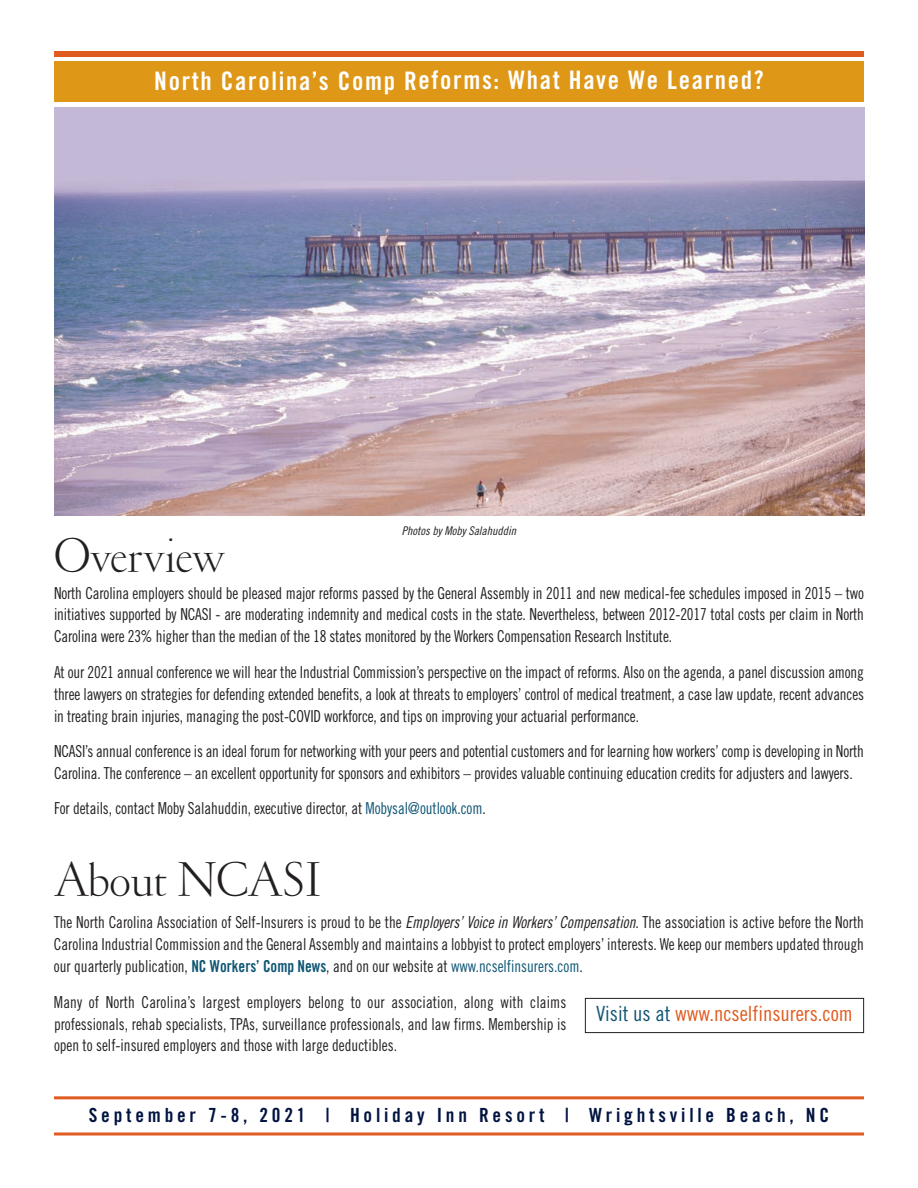
<style>
.page{position:relative;width:918px;height:1188px;background:#fff}
.page>*{position:absolute;margin:0;border:0;box-sizing:border-box;transform-origin:0 0}
.t1{font:300 49.5px "Garamond";color:#231f20}
.t2{font:25.5px "Trade Gothic Bold Cond Twenty";letter-spacing:.065em;color:#fff}
.t3{font:21px "Trade Gothic Cond Eighteen";color:#e05b1f}
.t4{font:19.5px "Trade Gothic Bold Cond Twenty";letter-spacing:.195em;color:#001340}
.t5{font:16.5px/21.9px "Trade Gothic Cond Eighteen";letter-spacing:-.01em;color:#231f20;text-align:justify;scale:.92 1}
.t6{font:italic 12px "Trade Gothic Cond Eighteen";color:#231f20}
.s1{color:#0e5573}
.s2{font-style:italic}
.s3{font-family:"Trade Gothic Bold Cond Twenty";color:#0e5573}
</style>
<div class="page">
<div style="left:54px;top:62px;width:810px;height:40px;background:#df9717"></div>
<hr style="left:54px;top:1096px;width:810px;height:3px;background:#e05b1f">
<img style="left:54px;top:107px;width:810px;height:409px">
<svg style="left:54px;top:1132px;width:810px;height:4px;background:#e78356"></svg>
<div style="left:585px;top:998px;width:279px;height:35px;border:1px solid #231f20"></div>
<div style="left:54px;top:51px;width:810px;height:6px;background:#e05b1f"></div>
<h2 class="t2" style="left:154px;top:71px;width:611px">North Carolina’s Comp Reforms: What Have We Learned?</h2>
<p class="t6" style="left:402px;top:526px;width:118px">Photos by Moby Salahuddin</p>
<h1 class="t1" style="left:54px;top:538px;width:173px">Overview</h1>
<p class="t5" style="left:54px;top:583px;width:882px">North Carolina employers should be pleased major reforms passed by the General Assembly in 2011 and new medical-fee schedules imposed in 2015 – two initiatives supported by NCASI - are moderating indemnity and medical costs in the state. Nevertheless, between 2012-2017 total costs per claim in North Carolina were 23% higher than the median of the 18 states monitored by the Workers Compensation Research Institute.</p>
<p class="t5" style="left:54px;top:662px;width:882px">At our 2021 annual conference we will hear the Industrial Commission’s perspective on the impact of reforms. Also on the agenda, a panel discussion among three lawyers on strategies for defending extended benefits, a look at threats to employers’ control of medical treatment, a case law update, recent advances in treating brain injuries, managing the post-COVID workforce, and tips on improving your actuarial performance.</p>
<p class="t5" style="left:54px;top:741px;width:882px">NCASI’s annual conference is an ideal forum for networking with your peers and potential customers and for learning how workers’ comp is developing in North<br>Carolina. The conference – an excellent opportunity for sponsors and exhibitors – provides valuable continuing education credits for adjusters and lawyers.</p>
<p class="t5" style="left:54px;top:799px;width:471px">For details, contact Moby Salahuddin, executive director, at <span class="s1">Mobysal@outlook.com</span>.</p>
<h1 class="t1" style="left:54px;top:862px;width:269px">About NCASI</h1>
<p class="t5" style="left:54px;top:913px;width:882px">The North Carolina Association of Self-Insurers is proud to be the <span class="s2">Employers’Voice in Workers’Compensation</span>. The association is active before the North Carolina Industrial Commission and the General Assembly and maintains a lobbyist to protect employers’ interests. We keep our members updated through our quarterly publication, <span class="s3">NC Workers’ Comp News</span>, and on our website at <span class="s1">www.ncselfinsurers.com</span>.</p>
<p class="t5" style="left:54px;top:992px;width:559px">Many of North Carolina’s largest employers belong to our association, along with claims professionals, rehab specialists, TPAs, surveillance professionals, and law firms. Membership is open to self-insured employers and those with large deductibles.</p>
<p class="t3" style="left:596px;top:1006px;width:258px"><span class="s1">Visit us at</span> www.ncselfinsurers.com</p>
<p class="t4" style="left:89px;top:1108px;width:742px">September 7-8, 2021 | Holiday Inn Resort | Wrightsville Beach, NC</p>
</div>
